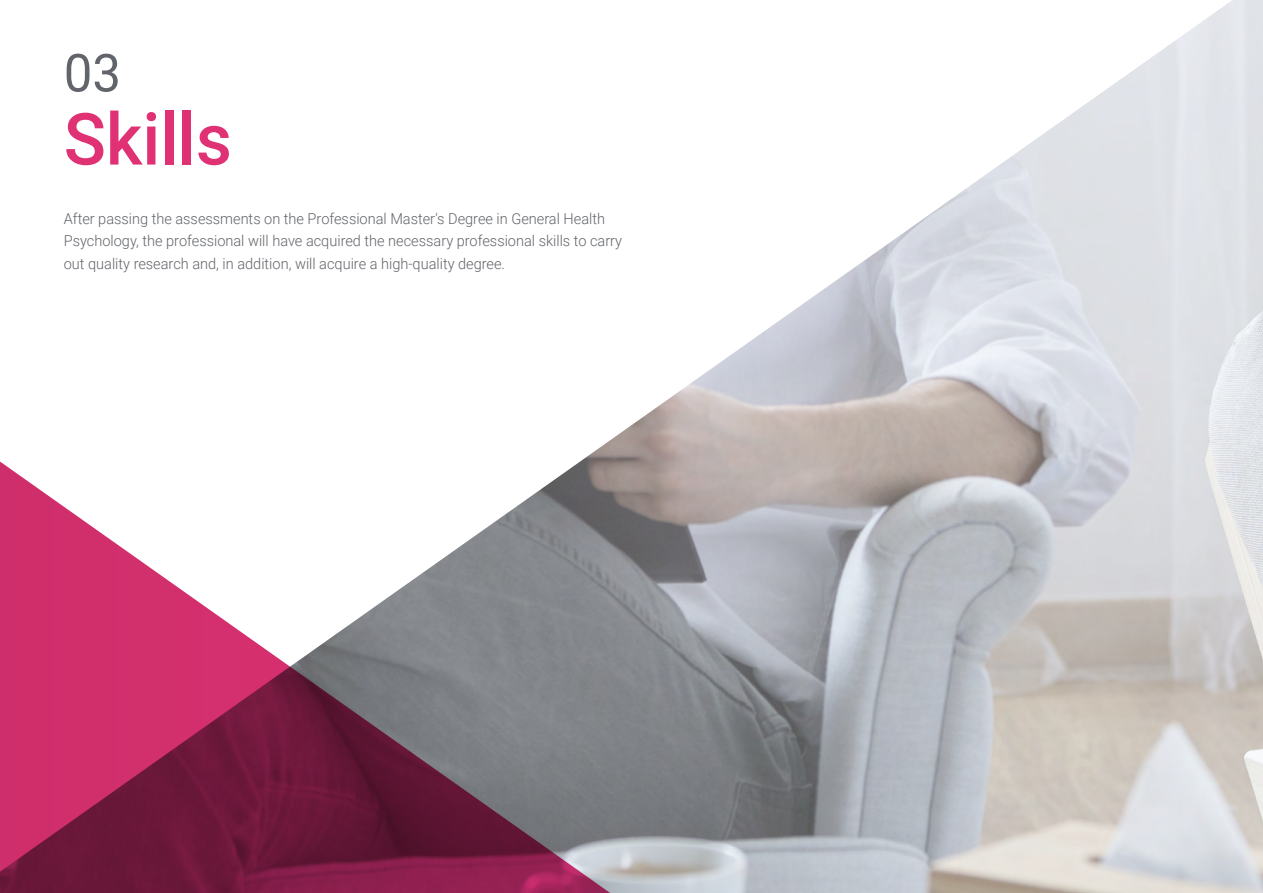
<style>
.page{position:relative;width:1263px;height:893px;background:#fff}
.page>*{position:absolute;margin:0;border:0;box-sizing:border-box;transform-origin:0 0}
.t1{font:500 72px "Roboto";color:#df3174}
.t2{font:52.5px "Roboto";color:#61646a}
.t3{font:300 15px/22.5px "Roboto";color:#61646a}
</style>
<div class="page">
<img style="left:602px;top:0;width:661px;height:893px">
<svg style="left:0;top:446px;width:640px;height:447px"></svg>
<h2 class="t2" style="left:64px;top:36px;width:59px">03</h2>
<h1 class="t1" style="left:64px;top:89px;width:170px">Skills</h1>
<p class="t3" style="left:64px;top:207px;width:560px">After passing the assessments on the Professional Master's Degree in General Health<br>Psychology, the professional will have acquired the necessary professional skills to carry out quality research and, in addition, will acquire a high-quality degree.</p>
</div>
